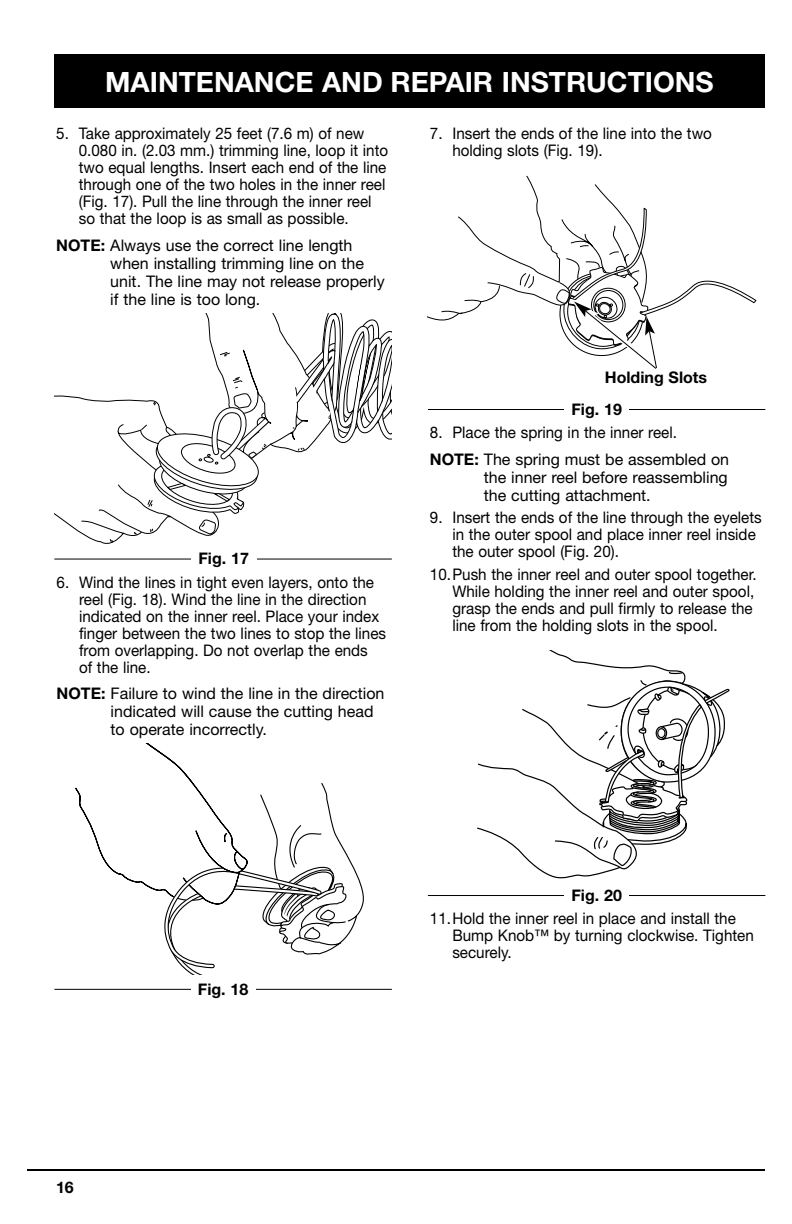
<style>
.page{position:relative;width:792px;height:1224px;background:#fff}
.page>*{position:absolute;margin:0;border:0;box-sizing:border-box;transform-origin:0 0}
.t1{font:700 28px "Helvetica Neue";color:#fff}
.t2{font:16px/17px "Helvetica Neue";color:#000;scale:.95 1}
.t3{font:16px/18px "Helvetica Neue";color:#000}
.t4{font:700 16px "Helvetica Neue";color:#000}
.s1{font-weight:700}
</style>
<div class="page">
<div style="left:54px;top:54px;width:711px;height:54px;background:#000"></div>
<hr style="left:54px;top:1169px;width:711px;height:2px;background:#000">
<hr style="left:27px;top:1169px;width:711px;height:2px;background:#000">
<svg style="left:75px;top:744px;width:289px;height:230px"></svg>
<svg style="left:477px;top:650px;width:253px;height:229px"></svg>
<hr style="left:428px;top:409px;width:337px;height:1px;background:#000">
<div style="left:564px;top:399px;width:65px;height:21px;background:#fff"></div>
<hr style="left:428px;top:895px;width:337px;height:1px;background:#000">
<div style="left:564px;top:885px;width:65px;height:21px;background:#fff"></div>
<svg style="left:54px;top:395px;width:99px;height:149px"></svg>
<svg style="left:153px;top:314px;width:239px;height:222px"></svg>
<hr style="left:54px;top:559px;width:338px;height:1px;background:#000">
<div style="left:191px;top:549px;width:65px;height:20px;background:#fff"></div>
<svg style="left:428px;top:175px;width:329px;height:194px"></svg>
<hr style="left:54px;top:989px;width:338px;height:1px;background:#000">
<div style="left:191px;top:979px;width:64px;height:20px;background:#fff"></div>
<h1 class="t1" style="left:105px;top:72px;width:610px">MAINTENANCE AND REPAIR INSTRUCTIONS</h1>
<p class="t2" style="left:79px;top:127px;width:327px;text-indent:-23px">5. Take approximately 25 feet (7.6 m) of new 0.080 in. (2.03 mm.) trimming line, loop it into two equal lengths. Insert each end of the line through one of the two holes in the inner reel (Fig. 17). Pull the line through the inner reel so that the loop is as small as possible.</p>
<p class="t3" style="left:110px;top:238px;width:276px;text-indent:-54px"><span class="s1">NOTE:</span> Always use the correct line length when installing trimming line on the unit. The line may not release properly if the line is too long.</p>
<p class="t4" style="left:198px;top:553px;width:52px">Fig. 17</p>
<p class="t2" style="left:79px;top:575px;width:325px;text-indent:-23px">6. Wind the lines in tight even layers, onto the reel (Fig. 18). Wind the line in the direction indicated on the inner reel. Place your index finger between the two lines to stop the lines from overlapping. Do not overlap the ends<br>of the line.</p>
<p class="t3" style="left:111px;top:686px;width:275px;text-indent:-54px"><span class="s1">NOTE:</span> Failure to wind the line in the direction indicated will cause the cutting head to operate incorrectly.</p>
<p class="t2" style="left:452px;top:127px;width:275px;text-indent:-23px">7. Insert the ends of the line into the two holding slots (Fig. 19).</p>
<p class="t4" style="left:605px;top:371px;width:104px">Holding Slots</p>
<p class="t4" style="left:571px;top:403px;width:52px">Fig. 19</p>
<p class="t2" style="left:430px;top:421px;width:316px;line-height:26.6px">8. Place the spring in the inner reel.<br><span class="s1">NOTE:</span> The spring must be assembled on</p>
<p class="t3" style="left:484px;top:470px;width:245px">the inner reel before reassembling the cutting attachment.</p>
<p class="t2" style="left:452px;top:511px;width:327px;text-indent:-23px">9. Insert the ends of the line through the eyelets in the outer spool and place inner reel inside the outer spool (Fig. 20).</p>
<p class="t2" style="left:452px;top:568px;width:322px;text-indent:-23px">10.Push the inner reel and outer spool together.<br>While holding the inner reel and outer spool, grasp the ends and pull firmly to release the line from the holding slots in the spool.</p>
<p class="t4" style="left:198px;top:983px;width:52px">Fig. 18</p>
<p class="t4" style="left:571px;top:889px;width:52px">Fig. 20</p>
<p class="t2" style="left:452px;top:911px;width:319px;text-indent:-22px">11.Hold the inner reel in place and install the<br>Bump Knob™ by turning clockwise. Tighten securely.</p>
<p class="t4" style="left:56px;top:1182px;width:19px">16</p>
</div>
